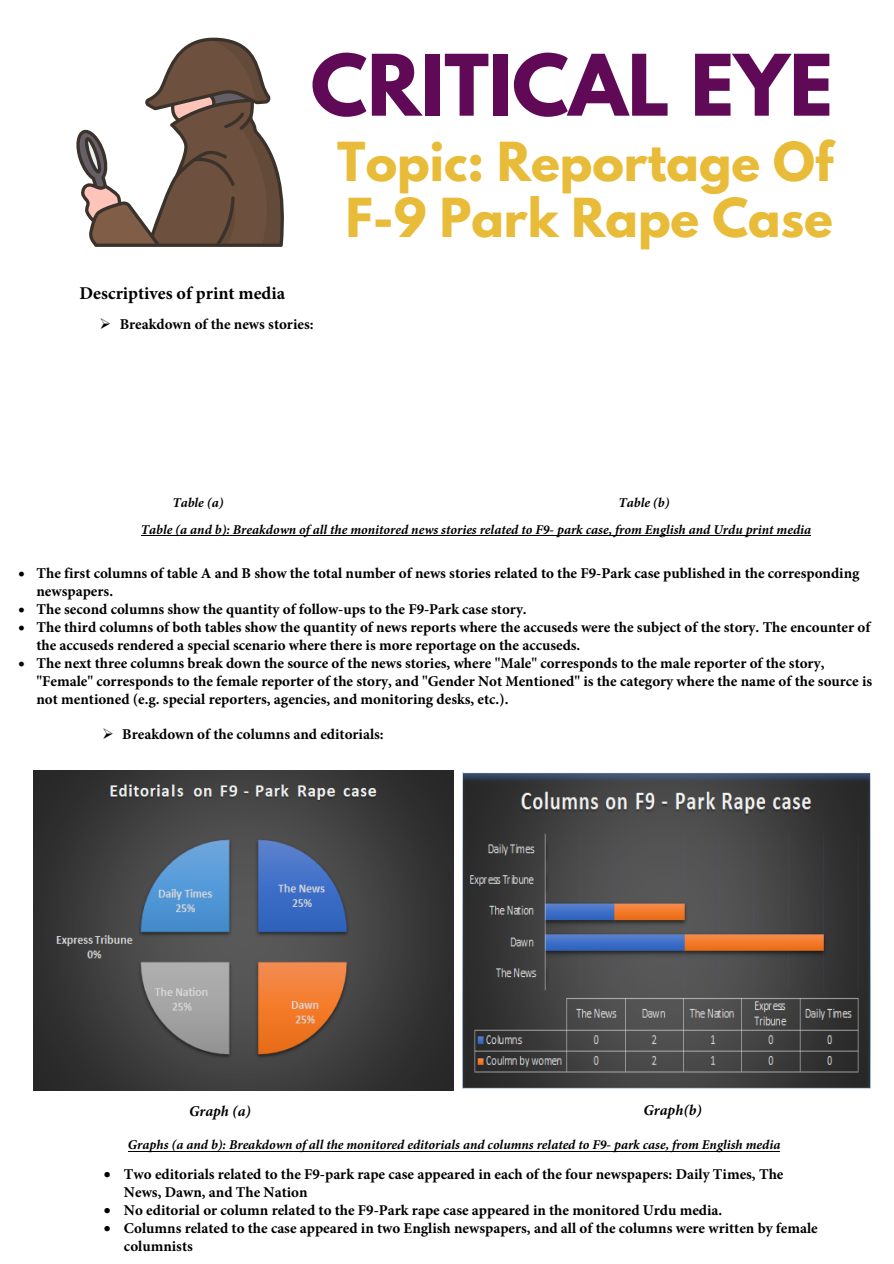
<style>
.page{position:relative;width:894px;height:1264px;background:#fff}
.page>*{position:absolute;margin:0;border:0;box-sizing:border-box;transform-origin:0 0}
.t1{font:700 75px "League Spartan";color:#600956}
.t2{font:700 47.55px/55.2px "League Spartan";color:#e8bc38}
.t3{font:700 18px "Minion Pro";color:#000}
.t4{font:700 15px/18px "Minion Pro";color:#000}
.t5{font:italic 700 15px "Minion Pro";color:#000}
.t6{font:italic 700 13.5px/26.5px "Minion Pro";color:#000}
</style>
<div class="page">
<svg style="left:76px;top:37px;width:208px;height:210px"></svg>
<hr style="left:141px;top:535px;width:669px;height:1px;background:#000">
<hr style="left:128px;top:1150px;width:651px;height:1px;background:#000">
<img style="left:34px;top:770px;width:420px;height:320px">
<img style="left:462px;top:772px;width:408px;height:316px">
<h1 class="t1" style="left:311px;top:48px;width:523px">CRITICAL EYE</h1>
<h2 class="t2" style="left:337px;top:141px;width:497px">Topic: Reportage Of<br>F-9 Park Rape Case</h2>
<p class="t3" style="left:80px;top:281px;width:207px">Descriptives of print media</p>
<p class="t4" style="left:100px;top:315px;width:215px">➢ Breakdown of the news stories:</p>
<p class="t6" style="left:172px;top:489px;width:53px">Table (a)</p>
<p class="t6" style="left:141px;top:489px;width:672px;text-indent:477px">Table (b)<br>Table (a and b): Breakdown of all the monitored news stories related to F9- park case, from English and Urdu print media</p>
<p class="t4" style="left:36px;top:564px;width:824px;text-indent:-18px">• The first columns of table A and B show the total number of news stories related to the F9-Park case published in the corresponding newspapers.</p>
<p class="t4" style="left:18px;top:600px;width:509px">• The second columns show the quantity of follow-ups to the F9-Park case story.</p>
<p class="t4" style="left:36px;top:618px;width:835px;text-indent:-18px">• The third columns of both tables show the quantity of news reports where the accuseds were the subject of the story. The encounter of the accuseds rendered a special scenario where there is more reportage on the accuseds.</p>
<p class="t4" style="left:36px;top:654px;width:837px;text-indent:-18px">• The next three columns break down the source of the news stories, where "Male" corresponds to the male reporter of the story, "Female" corresponds to the female reporter of the story, and "Gender Not Mentioned" is the category where the name of the source is not mentioned (e.g. special reporters, agencies, and monitoring desks, etc.).</p>
<p class="t4" style="left:102px;top:725px;width:283px">➢ Breakdown of the columns and editorials:</p>
<p class="t5" style="left:189px;top:1100px;width:63px">Graph (a)</p>
<p class="t5" style="left:643px;top:1099px;width:60px">Graph(b)</p>
<p class="t6" style="left:128px;top:1130px;width:654px">Graphs (a and b): Breakdown of all the monitored editorials and columns related to F9- park case, from English media</p>
<p class="t4" style="left:124px;top:1164px;width:660px;text-indent:-20px">• Two editorials related to the F9-park rape case appeared in each of the four newspapers: Daily Times, The<br>News, Dawn, and The Nation</p>
<p class="t4" style="left:104px;top:1201px;width:619px">• No editorial or column related to the F9-Park rape case appeared in the monitored Urdu media.</p>
<p class="t4" style="left:124px;top:1219px;width:695px;text-indent:-20px">• Columns related to the case appeared in two English newspapers, and all of the columns were written by female columnists</p>
</div>
